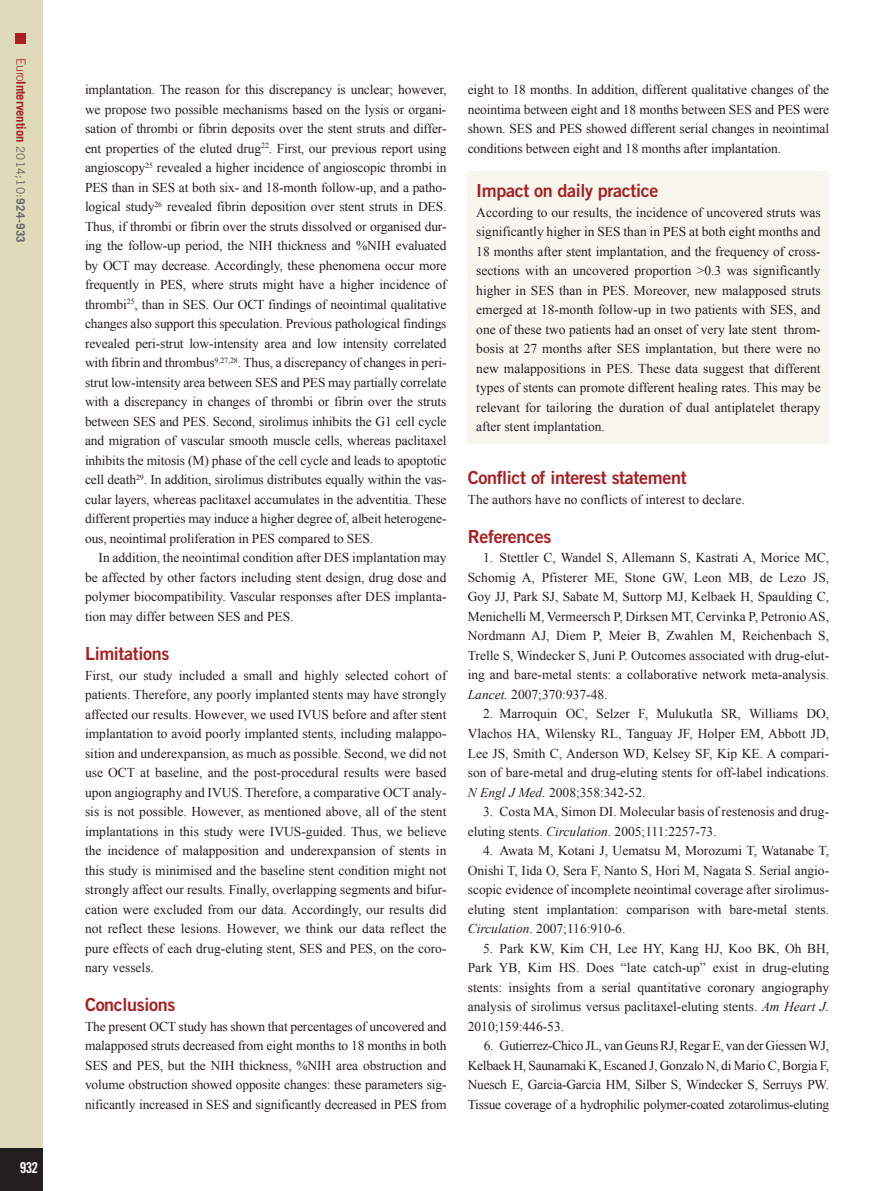
<style>
.page{position:relative;width:893px;height:1191px;background:#fff}
.page>*{position:absolute;margin:0;border:0;box-sizing:border-box;transform-origin:0 0}
.t1{font:18px "Trade Gothic LT Std Bd 2";letter-spacing:-.02em;color:#a72023}
.t2{font:15px "Trade Gothic LT Std Bd Cn 20";color:#fff}
.t3{font:13.5px/19.5px "Times New Roman";color:#231f20;text-align:justify}
.t4{font:700 12.75px "Trade Gothic LT Std";letter-spacing:-.01em;color:#a72023}
.s1{font-weight:300}
.s2{font-weight:400;font-size:11.7px;color:#636366}
.s3{font-size:11.7px;color:#636366}
.s4{font-style:italic}
</style>
<div class="page">
<div style="left:0;top:0;width:43px;height:1191px;background:#dedaba"></div>
<div style="left:0;top:1148px;width:43px;height:43px;background:#231f20"></div>
<div style="left:16px;top:34px;width:10px;height:10px;background:#a72023"></div>
<div style="left:468px;top:172px;width:361px;height:272px;background:#f7f7f0"></div>
<p class="t4" style="left:29px;top:58px;width:186px;rotate:90deg"><span class="s1">Euro</span>Intervention <span class="s2">2014;10:</span><span class="s3">924-933</span></p>
<p class="t2" style="left:20px;top:1158px;width:20px">932</p>
<p class="t3" style="left:85px;top:80px;width:363px">implantation. The reason for this discrepancy is unclear; however, we propose two possible mechanisms based on the lysis or organi&shy;sation of thrombi or fibrin deposits over the stent struts and differ&shy;ent properties of the eluted drug<sup>22</sup>. First, our previous report using angioscopy<sup>25</sup> revealed a higher incidence of angioscopic thrombi in PES than in SES at both six- and 18-month follow-up, and a patho&shy;logical study<sup>26</sup> revealed fibrin deposition over stent struts in DES.<br>Thus, if thrombi or fibrin over the struts dissolved or organised dur&shy;ing the follow-up period, the NIH thickness and %NIH evaluated by OCT may decrease. Accordingly, these phenomena occur more frequently in PES, where struts might have a higher incidence of thrombi<sup>25</sup>, than in SES. Our OCT findings of neointimal qualitative changes also support this speculation. Previous pathological findings revealed peri-strut low-intensity area and low intensity correlated with fibrin and thrombus<sup>9,27,28</sup>. Thus, a discrepancy of changes in peri&shy;strut low-intensity area between SES and PES may partially correlate with a discrepancy in changes of thrombi or fibrin over the struts between SES and PES. Second, sirolimus inhibits the G1 cell cycle and migration of vascular smooth muscle cells, whereas paclitaxel inhibits the mitosis (M) phase of the cell cycle and leads to apoptotic cell death<sup>29</sup>. In addition, sirolimus distributes equally within the vas&shy;cular layers, whereas paclitaxel accumulates in the adventitia. These different properties may induce a higher degree of, albeit heterogene&shy;ous, neointimal proliferation in PES compared to SES.</p>
<p class="t3" style="left:85px;top:548px;width:363px;text-indent:14px">In addition, the neointimal condition after DES implantation may be affected by other factors including stent design, drug dose and polymer biocompatibility. Vascular responses after DES implanta&shy;tion may differ between SES and PES.</p>
<h1 class="t1" style="left:85px;top:642px;width:86px">Limitations</h1>
<p class="t3" style="left:85px;top:665px;width:363px">First, our study included a small and highly selected cohort of patients. Therefore, any poorly implanted stents may have strongly affected our results. However, we used IVUS before and after stent implantation to avoid poorly implanted stents, including malappo&shy;sition and underexpansion, as much as possible. Second, we did not use OCT at baseline, and the post-procedural results were based upon angiography and IVUS. Therefore, a comparative OCT analy&shy;sis is not possible. However, as mentioned above, all of the stent implantations in this study were IVUS-guided. Thus, we believe the incidence of malapposition and underexpansion of stents in this study is minimised and the baseline stent condition might not strongly affect our results. Finally, overlapping segments and bifur&shy;cation were excluded from our data. Accordingly, our results did not reflect these lesions. However, we think our data reflect the pure effects of each drug-eluting stent, SES and PES, on the coro&shy;nary vessels.</p>
<h1 class="t1" style="left:85px;top:993px;width:92px">Conclusions</h1>
<p class="t3" style="left:85px;top:1016px;width:363px">The present OCT study has shown that percentages of uncovered and malapposed struts decreased from eight months to 18 months in both SES and PES, but the NIH thickness, %NIH area obstruction and volume obstruction showed opposite changes: these parameters sig&shy;nificantly increased in SES and significantly decreased in PES from</p>
<p class="t3" style="left:468px;top:80px;width:363px">eight to 18 months. In addition, different qualitative changes of the neointima between eight and 18 months between SES and PES were shown. SES and PES showed different serial changes in neointimal conditions between eight and 18 months after implantation.</p>
<h1 class="t1" style="left:476px;top:180px;width:184px">Impact on daily practice</h1>
<p class="t3" style="left:476px;top:202px;width:346px">According to our results, the incidence of uncovered struts was significantly higher in SES than in PES at both eight months and 18 months after stent implantation, and the frequency of cross&shy;sections with an uncovered proportion &gt;0.3 was significantly higher in SES than in PES. Moreover, new malapposed struts emerged at 18-month follow-up in two patients with SES, and one of these two patients had an onset of very late stent throm&shy;bosis at 27 months after SES implantation, but there were no new malappositions in PES. These data suggest that different types of stents can promote different healing rates. This may be relevant for tailoring the duration of dual antiplatelet therapy after stent implantation.</p>
<h1 class="t1" style="left:468px;top:467px;width:220px">Conflict of interest statement</h1>
<p class="t3" style="left:468px;top:489px;width:279px">The authors have no conflicts of interest to declare.</p>
<h1 class="t1" style="left:468px;top:525px;width:85px">References</h1>
<p class="t3" style="left:468px;top:548px;width:363px;text-indent:15px">1. Stettler C, Wandel S, Allemann S, Kastrati A, Morice MC, Schomig A, Pfisterer ME, Stone GW, Leon MB, de Lezo JS, Goy JJ, Park SJ, Sabate M, Suttorp MJ, Kelbaek H, Spaulding C, Menichelli M, Vermeersch P, Dirksen MT, Cervinka P, Petronio AS, Nordmann AJ, Diem P, Meier B, Zwahlen M, Reichenbach S, Trelle S, Windecker S, Juni P. Outcomes associated with drug-elut&shy;ing and bare-metal stents: a collaborative network meta-analysis.<br><span class="s4">Lancet.</span> 2007;370:937-48.</p>
<p class="t3" style="left:468px;top:704px;width:363px;text-indent:15px">2. Marroquin OC, Selzer F, Mulukutla SR, Williams DO, Vlachos HA, Wilensky RL, Tanguay JF, Holper EM, Abbott JD, Lee JS, Smith C, Anderson WD, Kelsey SF, Kip KE. A compari&shy;son of bare-metal and drug-eluting stents for off-label indications.<br><span class="s4">N Engl J Med.</span> 2008;358:342-52.</p>
<p class="t3" style="left:468px;top:801px;width:363px;text-indent:15px">3. Costa MA, Simon DI. Molecular basis of restenosis and drug&shy;eluting stents. <span class="s4">Circulation</span>. 2005;111:2257-73.</p>
<p class="t3" style="left:468px;top:840px;width:363px;text-indent:15px">4. Awata M, Kotani J, Uematsu M, Morozumi T, Watanabe T, Onishi T, Iida O, Sera F, Nanto S, Hori M, Nagata S. Serial angio&shy;scopic evidence of incomplete neointimal coverage after sirolimus&shy;eluting stent implantation: comparison with bare-metal stents.<br><span class="s4">Circulation</span>. 2007;116:910-6.</p>
<p class="t3" style="left:468px;top:938px;width:363px;text-indent:15px">5. Park KW, Kim CH, Lee HY, Kang HJ, Koo BK, Oh BH, Park YB, Kim HS. Does “late catch-up” exist in drug-eluting stents: insights from a serial quantitative coronary angiography analysis of sirolimus versus paclitaxel-eluting stents. <span class="s4">Am Heart J.<br></span>2010;159:446-53.</p>
<p class="t3" style="left:468px;top:1035px;width:363px;text-indent:16px">6. Gutierrez-Chico JL, van Geuns RJ, Regar E, van der Giessen WJ, Kelbaek H, Saunamaki K, Escaned J, Gonzalo N, di Mario C, Borgia F, Nuesch E, Garcia-Garcia HM, Silber S, Windecker S, Serruys PW.<br>Tissue coverage of a hydrophilic polymer-coated zotarolimus-eluting</p>
</div>
